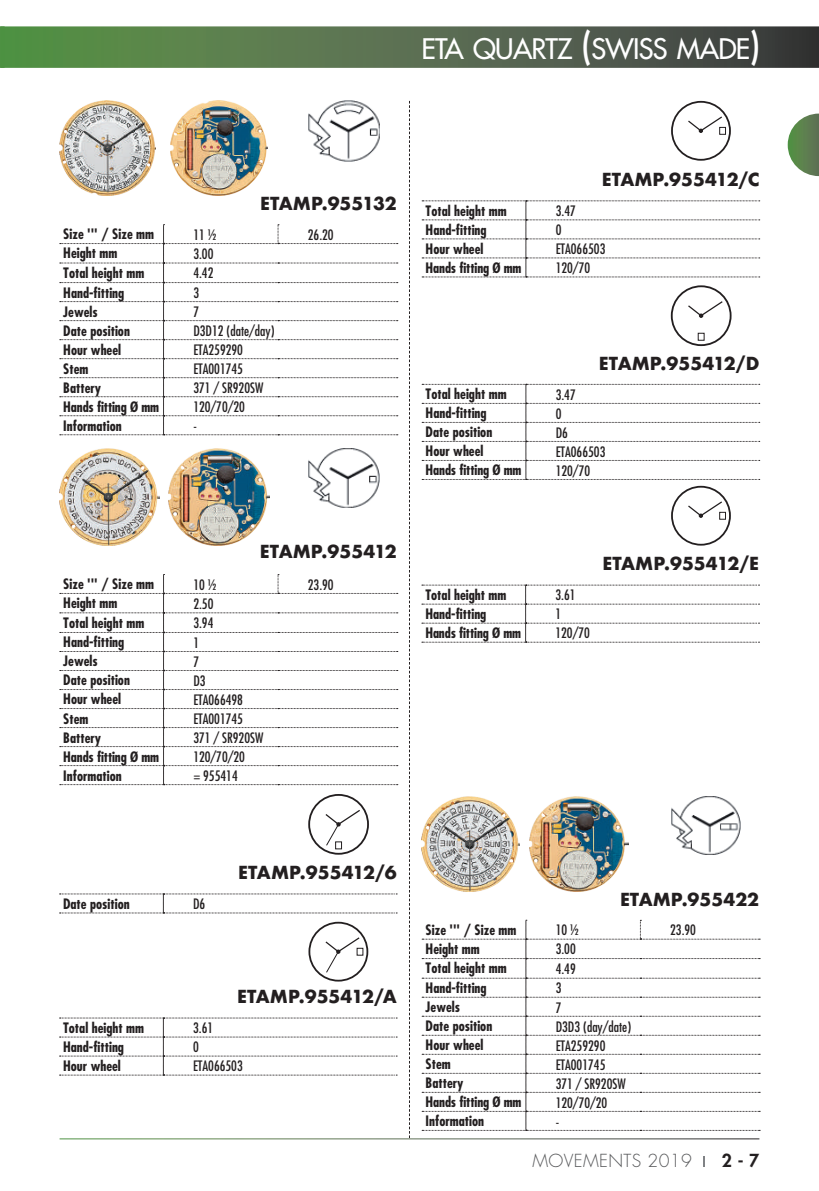
<style>
.page{position:relative;width:819px;height:1191px;background:#fff}
.page>*{position:absolute;margin:0;border:0;box-sizing:border-box;transform-origin:0 0}
.t1{font:27.65px "Futura";letter-spacing:-.025em;color:#fff}
.t2{font:700 17.5px "Futura";color:#231f20}
.t3{font:300 17.5px "Futura";letter-spacing:.02em;color:#57585a}
.t4{font:800 17.5px "Futura";color:#231f20}
.t5{font:700 condensed 14px "Futura";color:#231f20}
.t6{font:condensed 14px "Futura";color:#231f20}
.s1{font-size:36.75px}
</style>
<div class="page">
<svg style="left:0;top:26px;width:819px;height:42px;background:#546d4c"></svg>
<svg style="left:703px;top:1156px;width:2px;height:10px"></svg>
<svg style="left:409px;top:101px;width:1px;height:1037px"></svg>
<svg style="left:787px;top:114px;width:32px;height:62px"></svg>
<svg style="left:60px;top:224px;width:338px;height:211px"></svg>
<img style="left:171px;top:101px;width:96px;height:94px">
<img style="left:309px;top:101px;width:71px;height:61px">
<img style="left:60px;top:101px;width:96px;height:94px">
<svg style="left:60px;top:574px;width:338px;height:211px"></svg>
<img style="left:168px;top:448px;width:101px;height:97px">
<img style="left:309px;top:448px;width:70px;height:60px">
<img style="left:60px;top:448px;width:100px;height:97px">
<div style="left:308px;top:921px;width:60px;height:60px;border:2px solid #231f20;border-radius:50%"></div>
<div style="left:356px;top:947px;width:7px;height:8px;border:1px solid #231f20"></div>
<svg style="left:325px;top:937px;width:36px;height:36px"></svg>
<svg style="left:60px;top:893px;width:337px;height:20px"></svg>
<svg style="left:60px;top:1017px;width:337px;height:58px"></svg>
<div style="left:308px;top:794px;width:61px;height:60px;border:2px solid #231f20;border-radius:50%"></div>
<div style="left:335px;top:841px;width:7px;height:8px;border:1px solid #231f20"></div>
<svg style="left:325px;top:810px;width:36px;height:36px"></svg>
<div style="left:671px;top:101px;width:59px;height:60px;border:2px solid #231f20;border-radius:50%"></div>
<svg style="left:688px;top:116px;width:35px;height:17px"></svg>
<div style="left:719px;top:127px;width:7px;height:8px;border:1px solid #231f20"></div>
<svg style="left:422px;top:200px;width:337px;height:78px"></svg>
<svg style="left:422px;top:384px;width:337px;height:96px"></svg>
<div style="left:670px;top:285px;width:61px;height:61px;border:2px solid #231f20;border-radius:50%"></div>
<svg style="left:688px;top:301px;width:35px;height:17px"></svg>
<div style="left:697px;top:333px;width:7px;height:8px;border:1px solid #231f20"></div>
<div style="left:671px;top:486px;width:59px;height:59px;border:2px solid #231f20;border-radius:50%"></div>
<svg style="left:688px;top:501px;width:35px;height:17px"></svg>
<div style="left:719px;top:512px;width:7px;height:7px;border:1px solid #231f20"></div>
<svg style="left:422px;top:585px;width:337px;height:58px"></svg>
<svg style="left:422px;top:920px;width:338px;height:211px"></svg>
<img style="left:529px;top:796px;width:99px;height:96px">
<img style="left:671px;top:796px;width:69px;height:59px">
<img style="left:422px;top:797px;width:97px;height:95px">
<h1 class="t1" style="left:421px;top:31px;width:340px">ETA QUARTZ <span class="s1">(</span>SWISS MADE<span class="s1">)</span></h1>
<p class="t2" style="left:260px;top:190px;width:138px">ETAMP.955132</p>
<p class="t5" style="left:63px;top:225px;width:92px">Size ''' / Size mm</p>
<p class="t6" style="left:193px;top:226px;width:25px">11 ½</p>
<p class="t6" style="left:308px;top:226px;width:27px">26.20</p>
<p class="t5" style="left:63px;top:244px;width:56px">Height mm</p>
<p class="t6" style="left:193px;top:245px;width:22px">3.00</p>
<p class="t5" style="left:63px;top:264px;width:82px">Total height mm</p>
<p class="t6" style="left:193px;top:264px;width:22px">4.42</p>
<p class="t5" style="left:63px;top:283px;width:62px">Hand-fitting</p>
<p class="t6" style="left:193px;top:284px;width:7px">3</p>
<p class="t5" style="left:63px;top:302px;width:36px">Jewels</p>
<p class="t6" style="left:193px;top:303px;width:7px">7</p>
<p class="t5" style="left:63px;top:321px;width:68px">Date position</p>
<p class="t6" style="left:193px;top:322px;width:83px">D3D12 (date/day)</p>
<p class="t5" style="left:63px;top:340px;width:59px">Hour wheel</p>
<p class="t6" style="left:193px;top:341px;width:51px">ETA259290</p>
<p class="t5" style="left:63px;top:359px;width:27px">Stem</p>
<p class="t6" style="left:193px;top:360px;width:51px">ETA001745</p>
<p class="t5" style="left:63px;top:378px;width:39px">Battery</p>
<p class="t6" style="left:193px;top:379px;width:71px">371 / SR920SW</p>
<p class="t5" style="left:63px;top:397px;width:97px">Hands fitting Ø mm</p>
<p class="t6" style="left:193px;top:398px;width:53px">120/70/20</p>
<p class="t5" style="left:63px;top:416px;width:60px">Information</p>
<p class="t6" style="left:193px;top:417px;width:5px">-</p>
<p class="t2" style="left:260px;top:539px;width:138px">ETAMP.955412</p>
<p class="t5" style="left:63px;top:575px;width:92px">Size ''' / Size mm</p>
<p class="t6" style="left:193px;top:575px;width:25px">10 ½</p>
<p class="t6" style="left:308px;top:575px;width:27px">23.90</p>
<p class="t5" style="left:63px;top:594px;width:56px">Height mm</p>
<p class="t6" style="left:193px;top:594px;width:22px">2.50</p>
<p class="t5" style="left:63px;top:613px;width:82px">Total height mm</p>
<p class="t6" style="left:193px;top:614px;width:22px">3.94</p>
<p class="t5" style="left:63px;top:633px;width:62px">Hand-fitting</p>
<p class="t6" style="left:193px;top:634px;width:7px">1</p>
<p class="t5" style="left:63px;top:652px;width:36px">Jewels</p>
<p class="t6" style="left:193px;top:653px;width:7px">7</p>
<p class="t5" style="left:63px;top:671px;width:68px">Date position</p>
<p class="t6" style="left:193px;top:672px;width:14px">D3</p>
<p class="t5" style="left:63px;top:690px;width:59px">Hour wheel</p>
<p class="t6" style="left:193px;top:691px;width:51px">ETA066498</p>
<p class="t5" style="left:63px;top:709px;width:27px">Stem</p>
<p class="t6" style="left:193px;top:710px;width:51px">ETA001745</p>
<p class="t5" style="left:63px;top:728px;width:39px">Battery</p>
<p class="t6" style="left:193px;top:729px;width:71px">371 / SR920SW</p>
<p class="t5" style="left:63px;top:747px;width:97px">Hands fitting Ø mm</p>
<p class="t6" style="left:193px;top:748px;width:53px">120/70/20</p>
<p class="t5" style="left:63px;top:766px;width:60px">Information</p>
<p class="t6" style="left:193px;top:767px;width:46px">= 955414</p>
<p class="t2" style="left:601px;top:167px;width:159px">ETAMP.955412/C</p>
<p class="t5" style="left:425px;top:201px;width:82px">Total height mm</p>
<p class="t6" style="left:555px;top:202px;width:22px">3.47</p>
<p class="t5" style="left:425px;top:220px;width:62px">Hand-fitting</p>
<p class="t6" style="left:555px;top:221px;width:7px">0</p>
<p class="t5" style="left:425px;top:240px;width:59px">Hour wheel</p>
<p class="t6" style="left:555px;top:240px;width:51px">ETA066503</p>
<p class="t5" style="left:425px;top:259px;width:97px">Hands fitting Ø mm</p>
<p class="t6" style="left:555px;top:259px;width:36px">120/70</p>
<p class="t2" style="left:599px;top:350px;width:162px">ETAMP.955412/D</p>
<p class="t5" style="left:425px;top:385px;width:82px">Total height mm</p>
<p class="t6" style="left:555px;top:385px;width:22px">3.47</p>
<p class="t5" style="left:425px;top:404px;width:62px">Hand-fitting</p>
<p class="t6" style="left:555px;top:405px;width:7px">0</p>
<p class="t5" style="left:425px;top:423px;width:68px">Date position</p>
<p class="t6" style="left:555px;top:424px;width:14px">D6</p>
<p class="t5" style="left:425px;top:442px;width:59px">Hour wheel</p>
<p class="t6" style="left:555px;top:443px;width:51px">ETA066503</p>
<p class="t5" style="left:425px;top:461px;width:97px">Hands fitting Ø mm</p>
<p class="t6" style="left:555px;top:462px;width:36px">120/70</p>
<p class="t5" style="left:425px;top:586px;width:82px">Total height mm</p>
<p class="t6" style="left:555px;top:586px;width:22px">3.61</p>
<p class="t5" style="left:425px;top:605px;width:62px">Hand-fitting</p>
<p class="t6" style="left:555px;top:605px;width:7px">1</p>
<p class="t5" style="left:425px;top:624px;width:97px">Hands fitting Ø mm</p>
<p class="t6" style="left:555px;top:624px;width:36px">120/70</p>
<p class="t2" style="left:602px;top:551px;width:158px">ETAMP.955412/E</p>
<p class="t5" style="left:63px;top:894px;width:68px">Date position</p>
<p class="t6" style="left:193px;top:895px;width:14px">D6</p>
<p class="t2" style="left:238px;top:860px;width:160px">ETAMP.955412/6</p>
<p class="t2" style="left:237px;top:984px;width:161px">ETAMP.955412/A</p>
<p class="t5" style="left:63px;top:1018px;width:82px">Total height mm</p>
<p class="t6" style="left:193px;top:1019px;width:22px">3.61</p>
<p class="t5" style="left:63px;top:1037px;width:62px">Hand-fitting</p>
<p class="t6" style="left:193px;top:1038px;width:7px">0</p>
<p class="t5" style="left:63px;top:1056px;width:59px">Hour wheel</p>
<p class="t6" style="left:193px;top:1057px;width:51px">ETA066503</p>
<p class="t2" style="left:620px;top:886px;width:141px">ETAMP.955422</p>
<p class="t5" style="left:425px;top:920px;width:92px">Size ''' / Size mm</p>
<p class="t6" style="left:555px;top:921px;width:25px">10 ½</p>
<p class="t6" style="left:670px;top:921px;width:27px">23.90</p>
<p class="t5" style="left:425px;top:939px;width:56px">Height mm</p>
<p class="t6" style="left:555px;top:940px;width:22px">3.00</p>
<p class="t5" style="left:425px;top:959px;width:82px">Total height mm</p>
<p class="t6" style="left:555px;top:960px;width:22px">4.49</p>
<p class="t5" style="left:425px;top:979px;width:62px">Hand-fitting</p>
<p class="t6" style="left:555px;top:979px;width:7px">3</p>
<p class="t5" style="left:425px;top:998px;width:36px">Jewels</p>
<p class="t6" style="left:555px;top:998px;width:7px">7</p>
<p class="t5" style="left:425px;top:1017px;width:68px">Date position</p>
<p class="t6" style="left:555px;top:1017px;width:77px">D3D3 (day/date)</p>
<p class="t5" style="left:425px;top:1036px;width:59px">Hour wheel</p>
<p class="t6" style="left:555px;top:1036px;width:51px">ETA259290</p>
<p class="t5" style="left:425px;top:1055px;width:27px">Stem</p>
<p class="t6" style="left:555px;top:1055px;width:51px">ETA001745</p>
<p class="t5" style="left:425px;top:1074px;width:39px">Battery</p>
<p class="t6" style="left:555px;top:1074px;width:71px">371 / SR920SW</p>
<p class="t5" style="left:425px;top:1093px;width:97px">Hands fitting Ø mm</p>
<p class="t6" style="left:555px;top:1093px;width:53px">120/70/20</p>
<p class="t5" style="left:425px;top:1112px;width:60px">Information</p>
<p class="t6" style="left:555px;top:1112px;width:5px">-</p>
<p class="t3" style="left:532px;top:1149px;width:161px">MOVEMENTS 2019</p>
<p class="t4" style="left:721px;top:1148px;width:39px">2 - 7</p>
</div>
